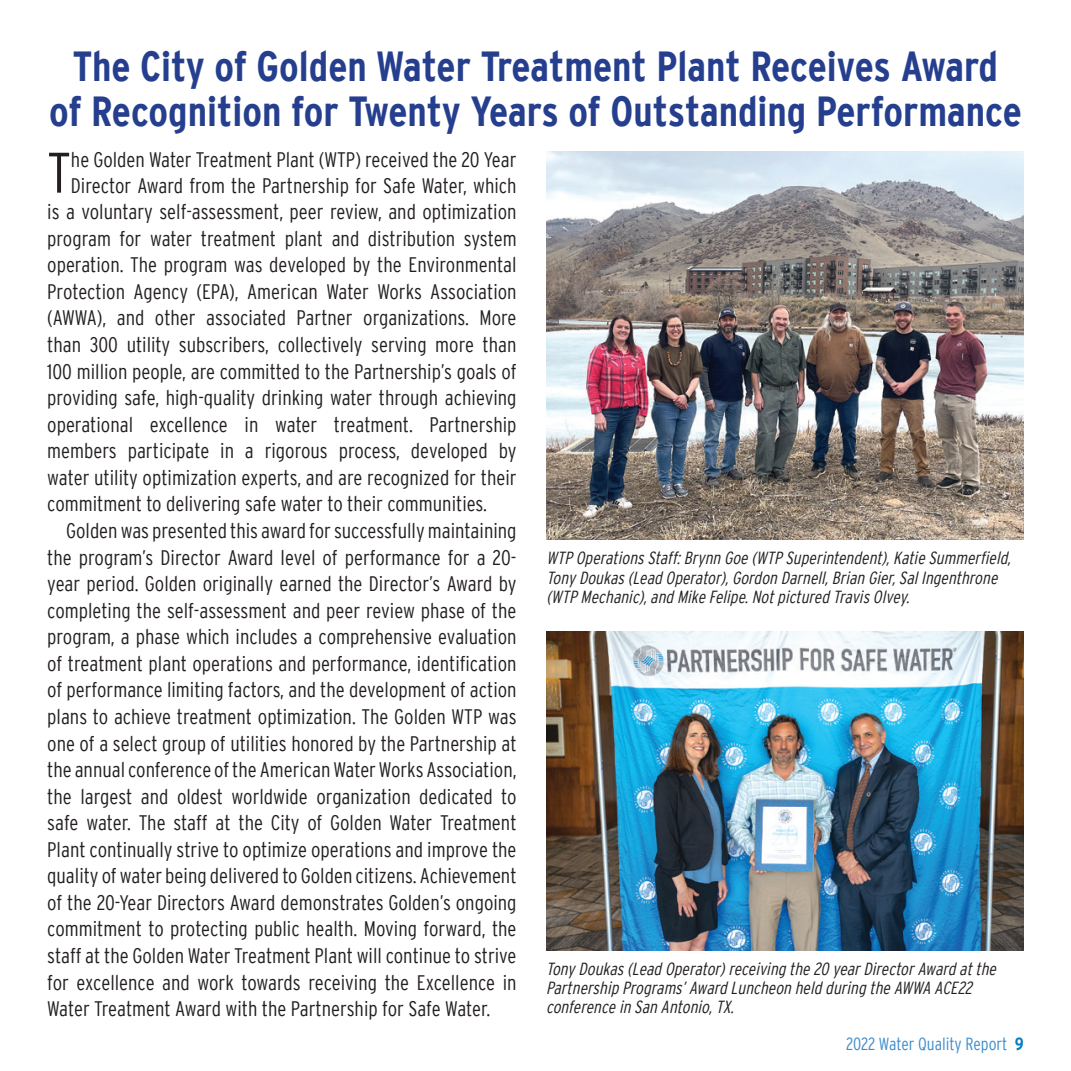
<style>
.page{position:relative;width:1071px;height:1071px;background:#fff}
.page>*{position:absolute;margin:0;border:0;box-sizing:border-box;transform-origin:0 0}
.t1{font:300 condensed 57.05px "Interstate";color:#231f20}
.t2{font:700 condensed 42px/45.5px "Interstate";color:#253f8e;text-align:center}
.t3{font:300 condensed 21px/26.6px "Interstate";color:#231f20;text-align:justify}
.t4{font:italic 300 condensed 17.5px/19.2px "Interstate";color:#231f20}
.t5{font:300 condensed 17.5px "Interstate";color:#3f8dcb}
.s1{font-weight:700;color:#007cc2}
</style>
<div class="page">
<img style="left:547px;top:151px;width:477px;height:389px">
<img style="left:546px;top:632px;width:478px;height:318px">
<h2 class="t2" style="left:49px;top:43px;width:974px">The City of Golden Water Treatment Plant Receives Award<br>of Recognition for Twenty Years of Outstanding Performance</h2>
<p class="t1" style="left:47px;top:140px;width:25px">T</p>
<p class="t3" style="left:71px;top:147px;width:447px">he Golden Water Treatment Plant (WTP) received the 20 Year</p>
<p class="t3" style="left:71px;top:172px;width:447px">Director Award from the Partnership for Safe Water, which</p>
<p class="t3" style="left:47px;top:198px;width:471px">is a voluntary self-assessment, peer review, and optimization</p>
<p class="t3" style="left:47px;top:225px;width:471px">program for water treatment plant and distribution system</p>
<p class="t3" style="left:47px;top:251px;width:471px">operation. The program was developed by the Environmental</p>
<p class="t3" style="left:47px;top:278px;width:471px">Protection Agency (EPA), American Water Works Association</p>
<p class="t3" style="left:47px;top:305px;width:471px">(AWWA), and other associated Partner organizations. More</p>
<p class="t3" style="left:47px;top:331px;width:471px">than 300 utility subscribers, collectively serving more than</p>
<p class="t3" style="left:47px;top:358px;width:471px">100 million people, are committed to the Partnership’s goals of</p>
<p class="t3" style="left:47px;top:384px;width:471px">providing safe, high-quality drinking water through achieving</p>
<p class="t3" style="left:47px;top:411px;width:471px">operational excellence in water treatment. Partnership</p>
<p class="t3" style="left:47px;top:437px;width:471px">members participate in a rigorous process, developed by</p>
<p class="t3" style="left:47px;top:464px;width:471px">water utility optimization experts, and are recognized for their</p>
<p class="t3" style="left:47px;top:491px;width:441px">commitment to delivering safe water to their communities.</p>
<p class="t3" style="left:47px;top:517px;width:471px;text-indent:19px">Golden was presented this award for successfully maintaining the program’s Director Award level of performance for a 20- year period. Golden originally earned the Director’s Award by completing the self-assessment and peer review phase of the program, a phase which includes a comprehensive evaluation of treatment plant operations and performance, identification of performance limiting factors, and the development of action plans to achieve treatment optimization. The Golden WTP was one of a select group of utilities honored by the Partnership at the annual conference of the American Water Works Association, the largest and oldest worldwide organization dedicated to safe water. The staff at the City of Golden Water Treatment Plant continually strive to optimize operations and improve the quality of water being delivered to Golden citizens. Achievement of the 20-Year Directors Award demonstrates Golden’s ongoing commitment to protecting public health. Moving forward, the staff at the Golden Water Treatment Plant will continue to strive for excellence and work towards receiving the Excellence in Water Treatment Award with the Partnership for Safe Water.</p>
<p class="t4" style="left:547px;top:548px;width:470px">WTP OperationsStaff:Brynn Goe(WTP Superintendent),KatieSummerfield,<br>TonyDoukas(Lead Operator),Gordon Darnell,Brian Gier,SalIngenthrone (WTP Mechanic),and MikeFelipe.Notpictured TravisOlvey.</p>
<p class="t4" style="left:546px;top:959px;width:456px">TonyDoukas(Lead Operator)receiving the20 yearDirectorAward atthe<br>Partnership Programs’Award Luncheon held during theAWWA ACE22 conferencein San Antonio,TX.</p>
<p class="t5" style="left:846px;top:1034px;width:179px">2022 Water Quality Report <span class="s1">9</span></p>
</div>
